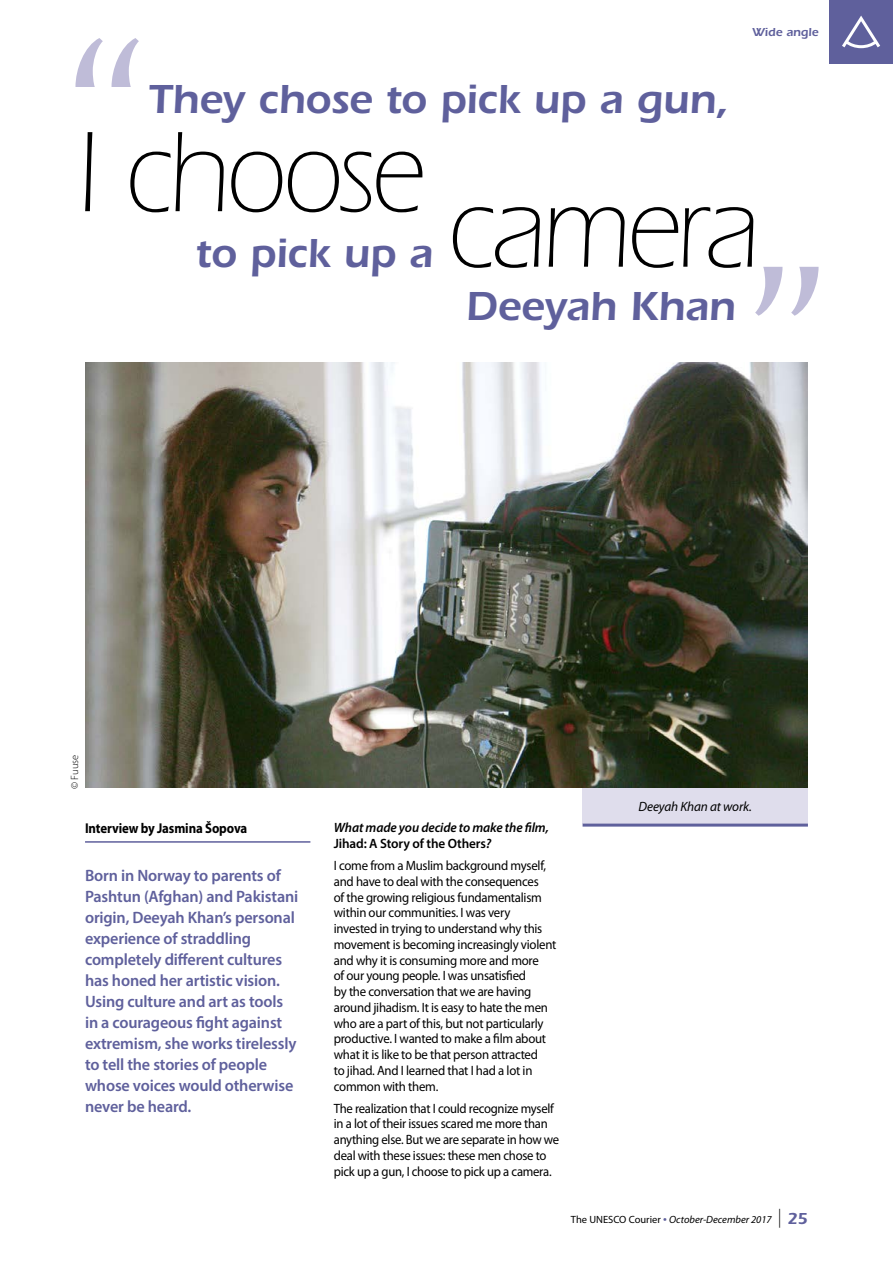
<style>
.page{position:relative;width:893px;height:1263px;background:#fff}
.page>*{position:absolute;margin:0;border:0;box-sizing:border-box;transform-origin:0 0}
.Titre_1{font:300 118.5px "ITC Eras Std";letter-spacing:-.035em;color:#000;scale:.91 1}
.Titre_1-2{font:600 42px "ITC Eras Std";letter-spacing:-.01em;color:#5f609c}
.Texte_Intro_article{font:600 16.5px/21px "Myriad Pro";letter-spacing:-.01em;color:#5f609c}
.Auteur_article{font:700 14.25px "Myriad Pro";letter-spacing:-.01em;color:#000;scale:.9 1}
.TEXTE{font:13.5px/15.8px "Myriad Pro";letter-spacing:-.02em;color:#000;scale:.95 1}
.TEXTE-2{font:13.5px/15.8px "Myriad Pro";letter-spacing:-.02em;color:#000;scale:.94 1}
.Texte_Question{font:italic 600 13.5px/15.8px "Myriad Pro";letter-spacing:-.01em;color:#000}
.Légende{font:italic 13.5px "Myriad Pro";letter-spacing:-.01em;color:#000}
.t1{font:600 12px "ITC Eras Std";color:#5f609c}
.t2{font:italic 10.5px "Myriad Pro";color:#000}
.Copyright{font:300 10.5px "Myriad Pro";color:#000}
.s1{font-style:normal}
.s2{font-style:normal;font-size:13.5px;color:#5f609c}
.s3{font-style:normal;font-size:18.9px}
.s4{font-family:"ITC Eras Std";font-weight:600;font-style:normal;font-size:16.5px;color:#5f609c}
</style>
<div class="page">
<div style="left:829px;top:0;width:64px;height:64px;background:#5f609c"></div>
<svg style="left:842px;top:15px;width:38px;height:34px"></svg>
<div style="left:583px;top:788px;width:225px;height:36px;background:#dfddec"></div>
<hr style="left:583px;top:824px;width:225px;height:3px;background:#5f609c">
<hr style="left:85px;top:841px;width:225px;height:2px;background:#5f609c">
<svg style="left:75px;top:38px;width:64px;height:49px"></svg>
<svg style="left:755px;top:267px;width:64px;height:49px"></svg>
<img style="left:85px;top:363px;width:723px;height:425px">
<p class="t1" style="left:752px;top:25px;width:68px">Wide angle</p>
<p class="Titre_1-2" style="left:149px;top:75px;width:582px">They chose to pick up a gun,</p>
<p class="Titre_1" style="left:77px;top:107px;width:383px">I choose</p>
<p class="Titre_1-2" style="left:196px;top:228px;width:239px">to pick up a</p>
<p class="Titre_1" style="left:446px;top:163px;width:344px">camera</p>
<p class="Titre_1-2" style="left:466px;top:282px;width:271px">Deeyah Khan</p>
<p class="Copyright" style="left:69px;top:789px;width:36px;rotate:-90deg">© Fuuse</p>
<p class="Auteur_article" style="left:85px;top:818px;width:182px">Interview by Jasmina Šopova</p>
<p class="Texte_Intro_article" style="left:85px;top:865px;width:215px">Born in Norway to parents of<br>Pashtun (Afghan) and Pakistani origin, Deeyah Khan’s personal experience of straddling completely different cultures has honed her artistic vision.<br>Using culture and art as tools in a courageous fight against extremism, she works tirelessly to tell the stories of people whose voices would otherwise never be heard.</p>
<p class="Texte_Question" style="left:334px;top:819px;width:217px">What made you decide to make the film,<br><span class="s1">Jihad: A Story of the Others</span>?</p>
<p class="TEXTE" style="left:334px;top:857px;width:236px">I come from a Muslim background myself, and have to deal with the consequences<br>of the growing religious fundamentalism within our communities. I was very invested in trying to understand why this movement is becoming increasingly violent and why it is consuming more and more<br>of our young people. I was unsatisfied<br>by the conversation that we are having around jihadism. It is easy to hate the men who are a part of this, but not particularly productive. I wanted to make a film about what it is like to be that person attracted<br>to jihad. And I learned that I had a lot in common with them.</p>
<p class="TEXTE-2" style="left:334px;top:1100px;width:241px">The realization that I could recognize myself in a lot of their issues scared me more than anything else. But we are separate in how we deal with these issues: these men chose to pick up a gun, I choose to pick up a camera.</p>
<p class="Légende" style="left:639px;top:798px;width:115px">Deeyah Khan at work.</p>
<p class="t2" style="left:571px;top:1212px;width:239px"><span class="s1">The UNESCO Courier</span> <span class="s2">•</span> October-December 2017 <span class="s3">|</span> <span class="s4">25</span></p>
</div>
